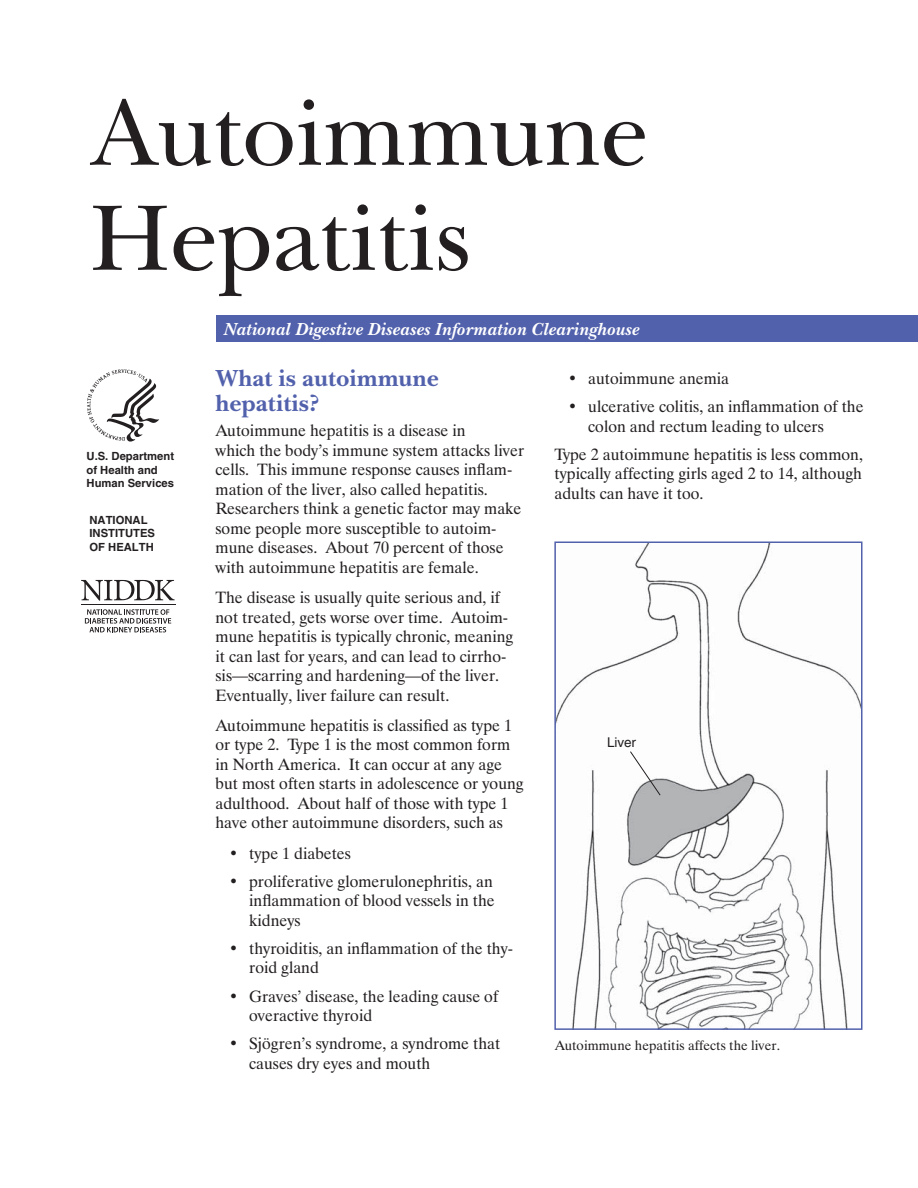
<style>
.page{position:relative;width:918px;height:1188px;background:#fff}
.page>*{position:absolute;margin:0;border:0;box-sizing:border-box;transform-origin:0 0}
.t1{font:96px/105px "New Baskerville ITC";color:#231f20}
.t2{font:700 24px/25.5px "New Baskerville ITC";color:#5261ac}
.t3{font:italic 700 18px "New Baskerville ITC";color:#fff}
.t4{font:16.35px/19.5px "Dutch 801 BT";color:#231f20}
.t5{font:13.5px "Dutch 801 BT";color:#231f20}
.t6{font:13.5px "Helvetica";letter-spacing:-.005em;color:#231f20}
.t7{font:700 11.25px/13.5px "Helvetica";color:#231f20}
</style>
<div class="page">
<div style="left:216px;top:315px;width:702px;height:27px;background:#5261ac"></div>
<svg style="left:87px;top:369px;width:72px;height:72px"></svg>
<svg style="left:81px;top:580px;width:94px;height:21px"></svg>
<hr style="left:81px;top:604px;width:95px;height:1px;background:#231f20">
<svg style="left:85px;top:609px;width:86px;height:23px"></svg>
<img style="left:557px;top:545px;width:302px;height:482px">
<div style="left:554px;top:542px;width:308px;height:488px;border:2px solid #5261ac"></div>
<svg style="left:629px;top:751px;width:32px;height:45px"></svg>
<h1 class="t1" style="left:90px;top:95px;width:559px">Autoimmune<br>Hepatitis</h1>
<p class="t3" style="left:224px;top:323px;width:418px">National Digestive Diseases Information Clearinghouse</p>
<p class="t7" style="left:87px;top:451px;width:89px">U.S. Department of Health and<br>Human Services</p>
<p class="t7" style="left:89px;top:514px;width:67px">NATIONAL<br>INSTITUTES<br>OF HEALTH</p>
<h2 class="t2" style="left:216px;top:368px;width:225px">What is autoimmune hepatitis?</h2>
<p class="t4" style="left:216px;top:423px;width:310px">Autoimmune hepatitis is a disease in<br>which the body’s immune system attacks liver cells. This immune response causes inflam&shy;mation of the liver, also called hepatitis.<br>Researchers think a genetic factor may make some people more susceptible to autoim&shy;mune diseases. About 70 percent of those with autoimmune hepatitis are female.</p>
<p class="t4" style="left:216px;top:589px;width:299px">The disease is usually quite serious and, if not treated, gets worse over time. Autoim&shy;mune hepatitis is typically chronic, meaning it can last for years, and can lead to cirrho&shy;sis—scarring and hardening—of the liver.<br>Eventually, liver failure can result.</p>
<p class="t4" style="left:216px;top:717px;width:310px">Autoimmune hepatitis is classified as type 1 or type 2. Type 1 is the most common form in North America. It can occur at any age but most often starts in adolescence or young adulthood. About half of those with type 1 have other autoimmune disorders, such as</p>
<p class="t4" style="left:229px;top:845px;width:124px">• type 1 diabetes</p>
<p class="t4" style="left:249px;top:873px;width:247px;text-indent:-20px">• proliferative glomerulonephritis, an inflammation of blood vessels in the kidneys</p>
<p class="t4" style="left:249px;top:940px;width:265px;text-indent:-20px">• thyroiditis, an inflammation of the thy&shy;roid gland</p>
<p class="t4" style="left:249px;top:988px;width:251px;text-indent:-20px">• Graves’ disease, the leading cause of overactive thyroid</p>
<p class="t4" style="left:249px;top:1036px;width:253px;text-indent:-20px">• Sjögren’s syndrome, a syndrome that causes dry eyes and mouth</p>
<p class="t4" style="left:568px;top:370px;width:163px">• autoimmune anemia</p>
<p class="t4" style="left:588px;top:399px;width:277px;text-indent:-20px">• ulcerative colitis, an inflammation of the colon and rectum leading to ulcers</p>
<p class="t4" style="left:555px;top:446px;width:310px;text-align:justify">Type 2 autoimmune hepatitis is less common, typically affecting girls aged 2 to 14, although adults can have it too.</p>
<p class="t6" style="left:607px;top:737px;width:31px">Liver</p>
<p class="t5" style="left:555px;top:1041px;width:227px">Autoimmune hepatitis affects the liver.</p>
</div>
